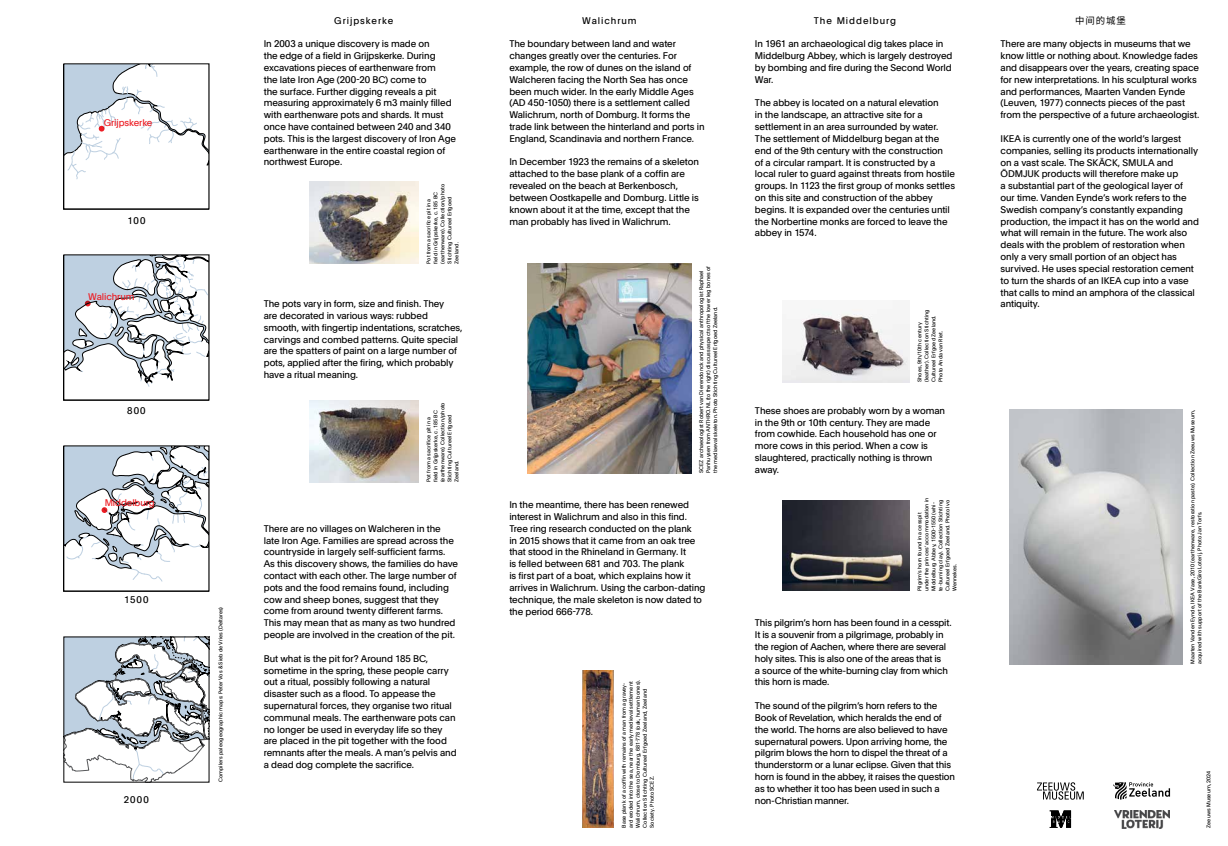
<style>
.page{position:relative;width:1228px;height:846px;background:#fff}
.page>*{position:absolute;margin:0;border:0;box-sizing:border-box;transform-origin:0 0}
.t1{font:9.45px/11.8px "Plain";letter-spacing:-.01em;color:#000}
.t2{font:9.45px "Plain";letter-spacing:.1em;color:#000}
.t3{font:9.45px "Plain";letter-spacing:-.01em;color:#ed1d24}
.t4{font:9.45px "Noto Sans CJ Kkr";letter-spacing:.1em;color:#000}
.t5{font:5.25px/7px "Plain";letter-spacing:.01em;color:#000}
</style>
<div class="page">
<img style="left:527px;top:264px;width:164px;height:209px">
<img style="left:582px;top:671px;width:32px;height:157px">
<img style="left:1009px;top:409px;width:173px;height:255px">
<img style="left:309px;top:182px;width:109px;height:82px">
<img style="left:309px;top:400px;width:109px;height:82px">
<svg style="left:66px;top:66px;width:141px;height:114px"></svg>
<svg style="left:66px;top:448px;width:141px;height:134px"></svg>
<svg style="left:66px;top:257px;width:141px;height:130px"></svg>
<svg style="left:66px;top:637px;width:144px;height:145px"></svg>
<img style="left:782px;top:500px;width:127px;height:91px">
<img style="left:782px;top:309px;width:127px;height:73px">
<svg style="left:1049px;top:810px;width:22px;height:18px"></svg>
<svg style="left:1113px;top:782px;width:57px;height:17px"></svg>
<svg style="left:1037px;top:782px;width:47px;height:18px"></svg>
<img style="left:1114px;top:811px;width:55px;height:18px">
<p class="t3" style="left:104px;top:116px;width:50px">Grijpskerke</p>
<p class="t1" style="left:127px;top:215px;width:20px">100</p>
<p class="t3" style="left:88px;top:290px;width:48px">Walichrum</p>
<p class="t1" style="left:127px;top:404px;width:20px">800</p>
<p class="t3" style="left:105px;top:496px;width:52px">Middelburg</p>
<p class="t1" style="left:124px;top:593px;width:26px">1500</p>
<p class="t1" style="left:124px;top:794px;width:27px">2000</p>
<p class="t5" style="left:217px;top:782px;width:177px;rotate:-90deg">Compilers paleogeographic maps: Peter Vos &amp; Sieb de Vries (Deltares)</p>
<p class="t2" style="left:334px;top:14px;width:61px">Grijpskerke</p>
<p class="t2" style="left:582px;top:14px;width:56px">Walichrum</p>
<p class="t2" style="left:814px;top:14px;width:84px">The Middelburg</p>
<p class="t4" style="left:1075px;top:15px;width:52px">中间的城堡</p>
<p class="t1" style="left:264px;top:38px;width:194px">In 2003 a unique discovery is made on<br>the edge of a field in Grijpskerke. During excavations pieces of earthenware from<br>the late Iron Age (200-20 BC) come to<br>the surface. Further digging reveals a pit measuring approximately 6 m3 mainly filled with earthenware pots and shards. It must once have contained between 240 and 340 pots. This is the largest discovery of Iron Age earthenware in the entire coastal region of northwest Europe.</p>
<p class="t5" style="left:425px;top:264px;width:81px;rotate:-90deg">Pot from a sacrifice pit in a<br>field in Grijpskerke, c. 185 BC (earthenware). Collection/photo<br>Stichting Cultureel Erfgoed<br>Zeeland.</p>
<p class="t1" style="left:264px;top:297px;width:200px">The pots vary in form, size and finish. They<br>are decorated in various ways: rubbed smooth, with fingertip indentations, scratches, carvings and combed patterns. Quite special are the spatters of paint on a large number of pots, applied after the firing, which probably have a ritual meaning.</p>
<p class="t5" style="left:425px;top:482px;width:81px;rotate:-90deg">Pot from a sacrifice pit in a<br>field in Grijpskerke, c. 185 BC (earthenware). Collection/photo<br>Stichting Cultureel Erfgoed<br>Zeeland.</p>
<p class="t1" style="left:264px;top:522px;width:196px">There are no villages on Walcheren in the late Iron Age. Families are spread across the countryside in largely self-sufficient farms.<br>As this discovery shows, the families do have contact with each other. The large number of pots and the food remains found, including cow and sheep bones, suggest that they come from around twenty different farms.<br>This may mean that as many as two hundred people are involved in the creation of the pit.</p>
<p class="t1" style="left:264px;top:652px;width:194px">But what is the pit for? Around 185 BC, sometime in the spring, these people carry out a ritual, possibly following a natural disaster such as a flood. To appease the supernatural forces, they organise two ritual communal meals. The earthenware pots can no longer be used in everyday life so they are placed in the pit together with the food remnants after the meals. A man’s pelvis and a dead dog complete the sacrifice.</p>
<p class="t1" style="left:509px;top:38px;width:197px">The boundary between land and water changes greatly over the centuries. For example, the row of dunes on the island of Walcheren facing the North Sea has once been much wider. In the early Middle Ages (AD 450-1050) there is a settlement called Walichrum, north of Domburg. It forms the trade link between the hinterland and ports in England, Scandinavia and northern France.</p>
<p class="t1" style="left:509px;top:156px;width:191px">In December 1923 the remains of a skeleton attached to the base plank of a coffin are revealed on the beach at Berkenbosch, between Oostkapelle and Domburg. Little is known about it at the time, except that the man probably has lived in Walichrum.</p>
<p class="t5" style="left:698px;top:473px;width:208px;rotate:-90deg">SCEZ archaeologist Robert van Dierendonck and physical anthropologist Raphael<br>Panhuysen from ANTHRO.NL (to the right) discuss aspects of the lower leg bones of the mediaeval skeleton. Photo Stichting Cultureel Erfgoed Zeeland.</p>
<p class="t1" style="left:509px;top:498px;width:198px">In the meantime, there has been renewed interest in Walichrum and also in this find.<br>Tree ring research conducted on the plank<br>in 2015 shows that it came from an oak tree that stood in the Rhineland in Germany. It<br>is felled between 681 and 703. The plank<br>is first part of a boat, which explains how it arrives in Walichrum. Using the carbon-dating technique, the male skeleton is now dated to the period 666-778.</p>
<p class="t5" style="left:620px;top:828px;width:149px;rotate:-90deg">Base plank of a coffin with remains of a man from a gravey&shy;ard eroded into the sea, near the early medieval settlement Walichrum, close to Domburg, 681-778 (oak, human bones).<br>Collection Stichting Cultureel Erfgoed Zeeland, Zeeland Society. Photo SCEZ.</p>
<p class="t1" style="left:755px;top:38px;width:199px">In 1961 an archaeological dig takes place in Middelburg Abbey, which is largely destroyed by bombing and fire during the Second World War.</p>
<p class="t1" style="left:755px;top:97px;width:202px">The abbey is located on a natural elevation<br>in the landscape, an attractive site for a settlement in an area surrounded by water.<br>The settlement of Middelburg began at the end of the 9th century with the construction<br>of a circular rampart. It is constructed by a local ruler to guard against threats from hostile groups. In 1123 the first group of monks settles on this site and construction of the abbey begins. It is expanded over the centuries until the Norbertine monks are forced to leave the abbey in 1574.</p>
<p class="t5" style="left:916px;top:382px;width:74px;rotate:-90deg">Shoes, 9th/10th century (leather). Collection Stichting<br>Cultureel Erfgoed Zeeland.<br>Photo Anda van Riet.</p>
<p class="t1" style="left:755px;top:404px;width:192px">These shoes are probably worn by a woman in the 9th or 10th century. They are made from cowhide. Each household has one or more cows in this period. When a cow is slaughtered, practically nothing is thrown away.</p>
<p class="t5" style="left:916px;top:591px;width:95px;rotate:-90deg">Pilgrim’s horn found in a cesspit under the princes’ accommodation in<br>Middelburg Abbey, 1500-1550 (whi&shy;te-burning clay). Collection Stichting<br>Cultureel Erfgoed Zeeland. Photo Ivo<br>Wennekes.</p>
<p class="t1" style="left:755px;top:617px;width:198px">This pilgrim’s horn has been found in a cesspit.<br>It is a souvenir from a pilgrimage, probably in the region of Aachen, where there are several holy sites. This is also one of the areas that is<br>a source of the white-burning clay from which this horn is made.</p>
<p class="t1" style="left:755px;top:699px;width:202px">The sound of the pilgrim’s horn refers to the Book of Revelation, which heralds the end of the world. The horns are also believed to have supernatural powers. Upon arriving home, the pilgrim blows the horn to dispel the threat of a thunderstorm or a lunar eclipse. Given that this horn is found in the abbey, it raises the question as to whether it too has been used in such a non-Christian manner.</p>
<p class="t1" style="left:1000px;top:38px;width:200px">There are many objects in museums that we know little or nothing about. Knowledge fades and disappears over the years, creating space for new interpretations. In his sculptural works and performances, Maarten Vanden Eynde (Leuven, 1977) connects pieces of the past from the perspective of a future archaeologist.</p>
<p class="t1" style="left:1000px;top:132px;width:200px">IKEA is currently one of the world’s largest companies, selling its products internationally on a vast scale. The SKÄCK, SMULA and ÖDMJUK products will therefore make up<br>a substantial part of the geological layer of our time. Vanden Eynde’s work refers to the Swedish company’s constantly expanding production, the impact it has on the world and what will remain in the future. The work also deals with the problem of restoration when only a very small portion of an object has survived. He uses special restoration cement to turn the shards of an IKEA cup into a vase that calls to mind an amphora of the classical antiquity.</p>
<p class="t5" style="left:1189px;top:664px;width:255px;rotate:-90deg">Maarten Vanden Eynde, IKEA Vase, 2010 (earthenware, restoration paste). Collection Zeeuws Museum, acquired with support of the BankGiro Loterij. Photo Jan Torfs.</p>
<p class="t5" style="left:1205px;top:828px;width:59px;rotate:-90deg">Zeeuws Museum, 2024</p>
</div>
